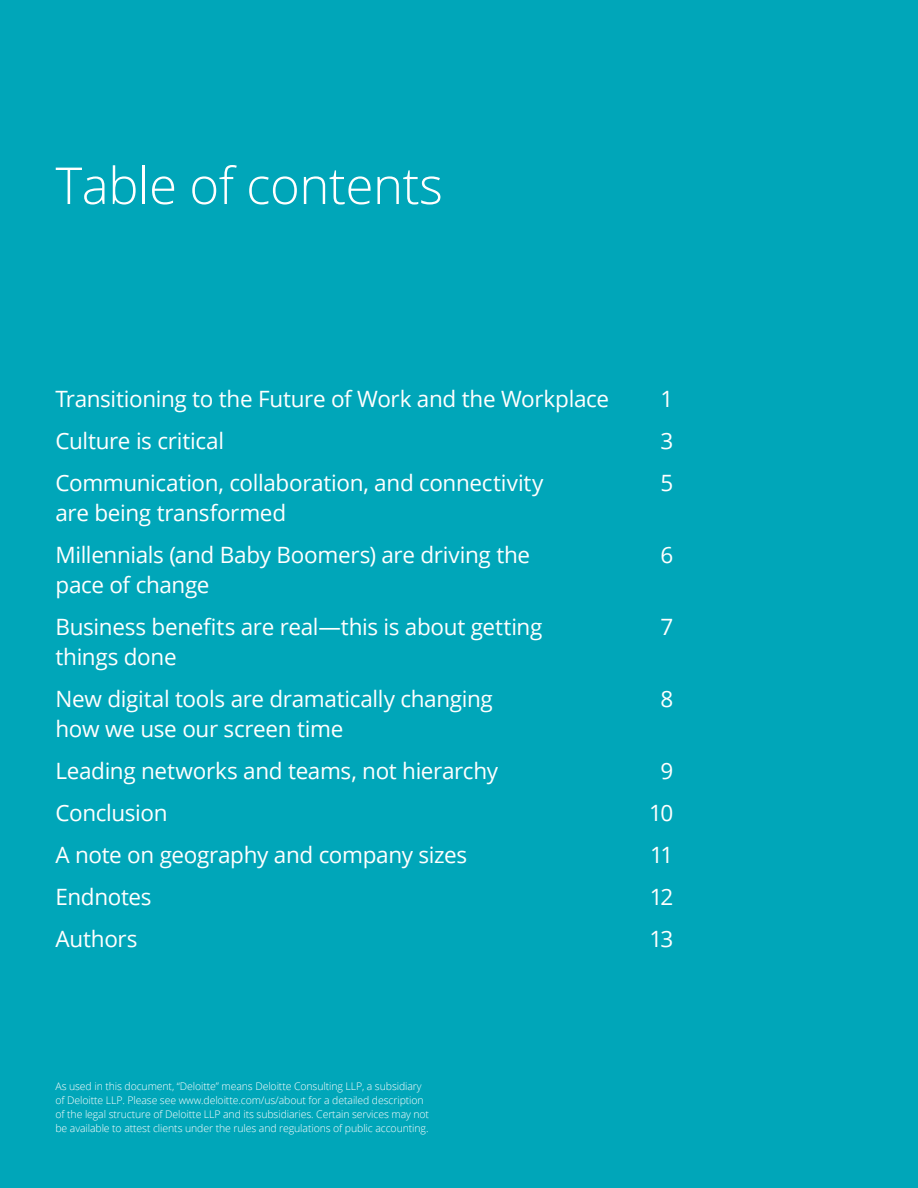
<style>
.page{position:relative;width:918px;height:1188px;background:#00a6b9}
.page>*{position:absolute;margin:0;border:0;box-sizing:border-box;transform-origin:0 0}
.Story_heading_light{font:300 51px "Open Sans";letter-spacing:-.01em;color:#fff}
.Body_copy__8_5_12pt{font:22.5px "Open Sans";letter-spacing:-.015em;color:#fff}
.Disclaimers__7_9_5pt{font:300 10.5px/14.2px "Open Sans";letter-spacing:-.01em;color:#fff}
</style>
<div class="page">
<p class="Story_heading_light" style="left:56px;top:151px;width:389px">Table of contents</p>
<p class="Body_copy__8_5_12pt" style="left:56px;top:384px;width:555px">Transitioning to the Future of Work and the Workplace</p>
<p class="Body_copy__8_5_12pt" style="left:661px;top:384px;width:14px">1</p>
<p class="Body_copy__8_5_12pt" style="left:56px;top:426px;width:170px">Culture is critical</p>
<p class="Body_copy__8_5_12pt" style="left:661px;top:426px;width:14px">3</p>
<p class="Body_copy__8_5_12pt" style="left:56px;top:468px;width:490px">Communication, collaboration, and connectivity</p>
<p class="Body_copy__8_5_12pt" style="left:661px;top:468px;width:14px">5</p>
<p class="Body_copy__8_5_12pt" style="left:56px;top:498px;width:232px">are being transformed</p>
<p class="Body_copy__8_5_12pt" style="left:56px;top:540px;width:476px">Millennials (and Baby Boomers) are driving the</p>
<p class="Body_copy__8_5_12pt" style="left:661px;top:540px;width:14px">6</p>
<p class="Body_copy__8_5_12pt" style="left:55px;top:570px;width:155px">pace of change</p>
<p class="Body_copy__8_5_12pt" style="left:56px;top:612px;width:488px">Business benefits are real—this is about getting</p>
<p class="Body_copy__8_5_12pt" style="left:661px;top:612px;width:14px">7</p>
<p class="Body_copy__8_5_12pt" style="left:55px;top:642px;width:123px">things done</p>
<p class="Body_copy__8_5_12pt" style="left:56px;top:684px;width:439px">New digital tools are dramatically changing</p>
<p class="Body_copy__8_5_12pt" style="left:661px;top:684px;width:14px">8</p>
<p class="Body_copy__8_5_12pt" style="left:55px;top:714px;width:289px">how we use our screen time</p>
<p class="Body_copy__8_5_12pt" style="left:56px;top:756px;width:444px">Leading networks and teams, not hierarchy</p>
<p class="Body_copy__8_5_12pt" style="left:661px;top:756px;width:14px">9</p>
<p class="Body_copy__8_5_12pt" style="left:56px;top:798px;width:114px">Conclusion</p>
<p class="Body_copy__8_5_12pt" style="left:649px;top:798px;width:26px">10</p>
<p class="Body_copy__8_5_12pt" style="left:56px;top:840px;width:413px">A note on geography and company sizes</p>
<p class="Body_copy__8_5_12pt" style="left:650px;top:840px;width:25px">11</p>
<p class="Body_copy__8_5_12pt" style="left:56px;top:882px;width:98px">Endnotes</p>
<p class="Body_copy__8_5_12pt" style="left:650px;top:882px;width:25px">12</p>
<p class="Body_copy__8_5_12pt" style="left:56px;top:924px;width:84px">Authors</p>
<p class="Body_copy__8_5_12pt" style="left:650px;top:924px;width:25px">13</p>
<p class="Disclaimers__7_9_5pt" style="left:56px;top:1079px;width:375px">As used in this document, “Deloitte” means Deloitte Consulting LLP, a subsidiary of Deloitte LLP. Please see www.deloitte.com/us/about for a detailed description of the legal structure of Deloitte LLP and its subsidiaries. Certain services may not be available to attest clients under the rules and regulations of public accounting.</p>
</div>
